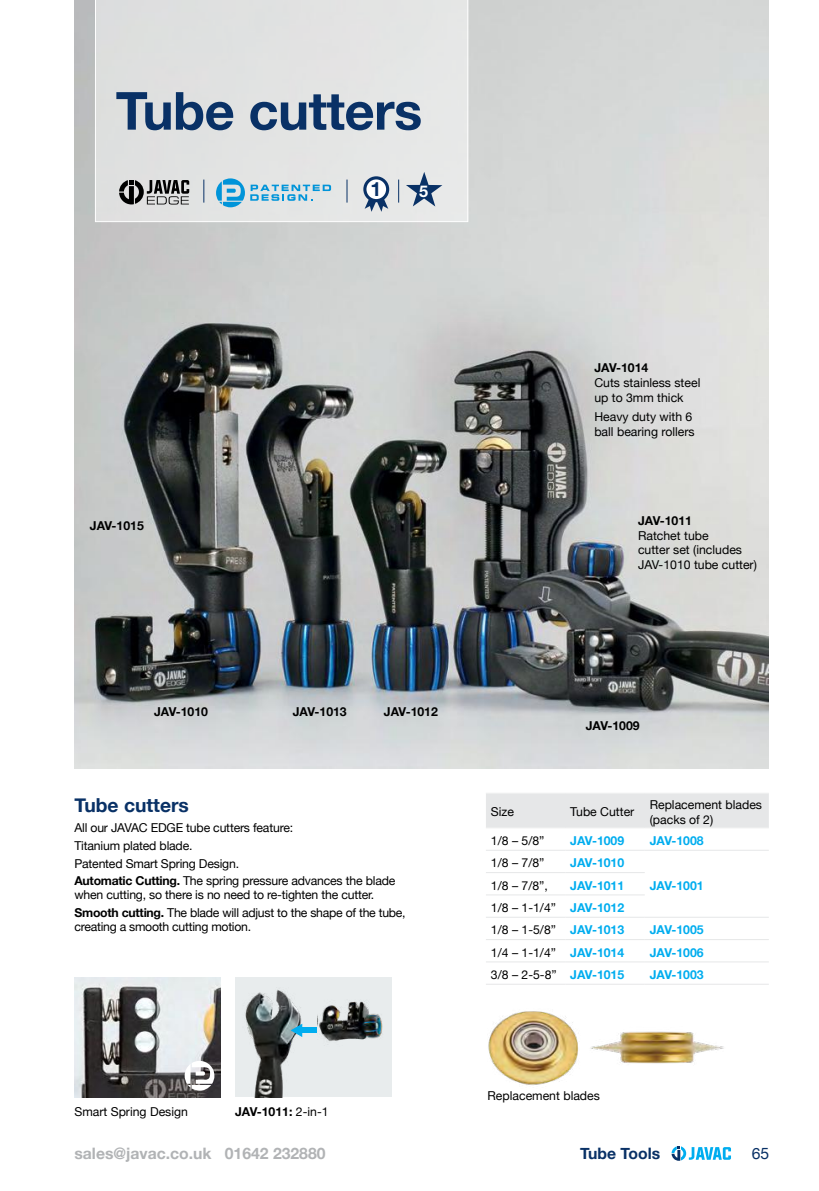
<style>
.page{position:relative;width:819px;height:1191px;background:#fff}
.page>*{position:absolute;margin:0;border:0;box-sizing:border-box;transform-origin:0 0}
.t1{font:700 52.5px "Helvetica Neue";letter-spacing:-.01em;color:#093166}
.t2{font:700 19.78px "Helvetica Neue";color:#093166}
.t3{font:700 19.25px "Helvetica Neue";color:#093166}
.t4{font:700 16.1px "Helvetica Neue";color:#fff}
.t5{font:700 15.75px "Helvetica Neue";color:#b1b3b5}
.t6{font:700 15.75px "Helvetica Neue";color:#093166}
.t7{font:15.75px "Helvetica Neue";color:#093166}
.t8{font:12.25px/14.7px "Helvetica Neue";letter-spacing:-.015em;color:#000}
.t9{font:700 12.25px "Helvetica Neue";color:#000}
.t10{font:700 12.25px "Helvetica Neue";color:#00adef}
.s1{font-weight:700}
.s2{font-weight:400}
.s3{font-weight:700;color:#00adef}
</style>
<div class="page">
<svg style="left:671px;top:1146px;width:60px;height:14px"></svg>
<div style="left:235px;top:978px;width:156px;height:119px;background:#e8eced"></div>
<img style="left:245px;top:989px;width:56px;height:108px">
<svg style="left:290px;top:1023px;width:12px;height:14px"></svg>
<div style="left:299px;top:1027px;width:18px;height:6px;background:#00adef"></div>
<img style="left:318px;top:1001px;width:65px;height:40px">
<img style="left:74px;top:0;width:694px;height:768px">
<div style="left:94px;top:0;width:374px;height:222px;background:#e2e3e3"></div>
<svg style="left:203px;top:180px;width:1px;height:23px"></svg>
<svg style="left:346px;top:180px;width:1px;height:23px"></svg>
<svg style="left:119px;top:180px;width:70px;height:24px;background:#7a7a7a"></svg>
<svg style="left:398px;top:180px;width:1px;height:23px"></svg>
<svg style="left:364px;top:195px;width:24px;height:17px"></svg>
<div style="left:365px;top:178px;width:22px;height:23px;background:#fff;border-radius:50%"></div>
<div style="left:363px;top:176px;width:26px;height:26px;border:3px solid #093166;border-radius:50%"></div>
<svg style="left:406px;top:172px;width:36px;height:34px"></svg>
<svg style="left:216px;top:178px;width:115px;height:29px;background:#a8cfe1"></svg>
<div style="left:486px;top:793px;width:282px;height:34px;background:#e6e7e8"></div>
<hr style="left:486px;top:850px;width:79px;height:1px;background:#e6e7e8">
<hr style="left:565px;top:850px;width:79px;height:1px;background:#e6e7e8">
<hr style="left:644px;top:850px;width:124px;height:1px;background:#e6e7e8">
<hr style="left:486px;top:872px;width:79px;height:1px;background:#e6e7e8">
<hr style="left:565px;top:872px;width:79px;height:1px;background:#e6e7e8">
<hr style="left:486px;top:894px;width:79px;height:1px;background:#e6e7e8">
<hr style="left:565px;top:894px;width:79px;height:1px;background:#e6e7e8">
<hr style="left:486px;top:916px;width:79px;height:1px;background:#e6e7e8">
<hr style="left:565px;top:916px;width:79px;height:1px;background:#e6e7e8">
<hr style="left:644px;top:916px;width:124px;height:1px;background:#e6e7e8">
<hr style="left:486px;top:939px;width:79px;height:1px;background:#e6e7e8">
<hr style="left:565px;top:939px;width:79px;height:1px;background:#e6e7e8">
<hr style="left:644px;top:939px;width:124px;height:1px;background:#e6e7e8">
<hr style="left:486px;top:961px;width:79px;height:1px;background:#e6e7e8">
<hr style="left:565px;top:961px;width:79px;height:1px;background:#e6e7e8">
<hr style="left:644px;top:961px;width:124px;height:1px;background:#e6e7e8">
<hr style="left:486px;top:983px;width:79px;height:1px;background:#e6e7e8">
<hr style="left:565px;top:983px;width:79px;height:1px;background:#e6e7e8">
<hr style="left:644px;top:983px;width:124px;height:1px;background:#e6e7e8">
<hr style="left:486px;top:792px;width:79px;height:1px;background:#f0f1f1">
<hr style="left:565px;top:792px;width:79px;height:1px;background:#f0f1f1">
<hr style="left:644px;top:792px;width:124px;height:1px;background:#f0f1f1">
<hr style="left:486px;top:827px;width:79px;height:1px;background:#f0f1f1">
<hr style="left:565px;top:827px;width:79px;height:1px;background:#f0f1f1">
<hr style="left:644px;top:827px;width:124px;height:1px;background:#f0f1f1">
<img style="left:74px;top:978px;width:147px;height:119px">
<svg style="left:185px;top:1060px;width:29px;height:30px"></svg>
<img style="left:488px;top:1011px;width:90px;height:74px">
<img style="left:590px;top:1031px;width:134px;height:33px">
<h1 class="t1" style="left:116px;top:70px;width:308px">Tube cutters</h1>
<h2 class="t2" style="left:370px;top:173px;width:12px">1</h2>
<h3 class="t4" style="left:419px;top:178px;width:10px">5</h3>
<p class="t9" style="left:90px;top:516px;width:55px">JAV-1015</p>
<p class="t9" style="left:594px;top:358px;width:55px">JAV-1014</p>
<p class="t8" style="left:594px;top:376px;width:107px">Cuts stainless steel up to 3mm thick</p>
<p class="t8" style="left:594px;top:410px;width:102px">Heavy duty with 6 ball bearing rollers</p>
<p class="t9" style="left:638px;top:511px;width:55px">JAV-1011</p>
<p class="t8" style="left:638px;top:529px;width:120px">Ratchet tube<br>cutter set (includes<br>JAV-1010 tube cutter)</p>
<p class="t9" style="left:154px;top:702px;width:55px">JAV-1010</p>
<p class="t9" style="left:293px;top:702px;width:55px">JAV-1013</p>
<p class="t9" style="left:384px;top:702px;width:55px">JAV-1012</p>
<h3 class="t3" style="left:74px;top:789px;width:116px">Tube cutters</h3>
<p class="t8" style="left:74px;top:819px;width:322px;line-height:17.7px">All our JAVAC EDGE tube cutters feature:<br>Titanium plated blade.<br>Patented Smart Spring Design.<br><span class="s1">Automatic Cutting.</span> The spring pressure advances the blade</p>
<p class="t8" style="left:74px;top:887px;width:333px;line-height:17.7px">when cutting, so there is no need to re-tighten the cutter.<br><span class="s1">Smooth cutting.</span> The blade will adjust to the shape of the tube,</p>
<p class="t8" style="left:74px;top:920px;width:178px">creating a smooth cutting motion.</p>
<p class="t8" style="left:74px;top:1104px;width:115px">Smart Spring Design</p>
<p class="t9" style="left:235px;top:1102px;width:95px">JAV-1011: <span class="s2">2-in-1</span></p>
<p class="t9" style="left:585px;top:716px;width:55px">JAV-1009</p>
<p class="t8" style="left:491px;top:805px;width:25px">Size</p>
<p class="t8" style="left:570px;top:805px;width:65px">Tube Cutter</p>
<p class="t8" style="left:649px;top:798px;width:114px">Replacement blades (packs of 2)</p>
<p class="t8" style="left:491px;top:834px;width:55px">1/8 – 5/8”</p>
<p class="t10" style="left:570px;top:831px;width:55px">JAV-1009</p>
<p class="t10" style="left:649px;top:831px;width:55px">JAV-1008</p>
<p class="t8" style="left:491px;top:856px;width:55px">1/8 – 7/8”</p>
<p class="t10" style="left:570px;top:853px;width:55px">JAV-1010</p>
<p class="t8" style="left:491px;top:878px;width:58px">1/8 – 7/8”,</p>
<p class="t10" style="left:570px;top:875px;width:55px">JAV-1011</p>
<p class="t10" style="left:649px;top:875px;width:55px">JAV-1001</p>
<p class="t8" style="left:491px;top:897px;width:135px;line-height:22.4px">1/8 – 1-1/4” <span class="s3">JAV-1012<br></span>1/8 – 1-5/8” <span class="s3">JAV-1013</span></p>
<p class="t10" style="left:649px;top:920px;width:55px">JAV-1005</p>
<p class="t8" style="left:491px;top:945px;width:135px">1/4 – 1-1/4” <span class="s3">JAV-1014</span></p>
<p class="t10" style="left:649px;top:942px;width:55px">JAV-1006</p>
<p class="t8" style="left:491px;top:968px;width:135px">3/8 – 2-5-8” <span class="s3">JAV-1015</span></p>
<p class="t10" style="left:649px;top:965px;width:55px">JAV-1003</p>
<p class="t8" style="left:487px;top:1089px;width:114px">Replacement blades</p>
<p class="t5" style="left:74px;top:1141px;width:252px">sales@javac.co.uk 01642 232880</p>
<p class="t6" style="left:580px;top:1141px;width:82px">Tube Tools</p>
<p class="t7" style="left:751px;top:1142px;width:19px">65</p>
</div>
